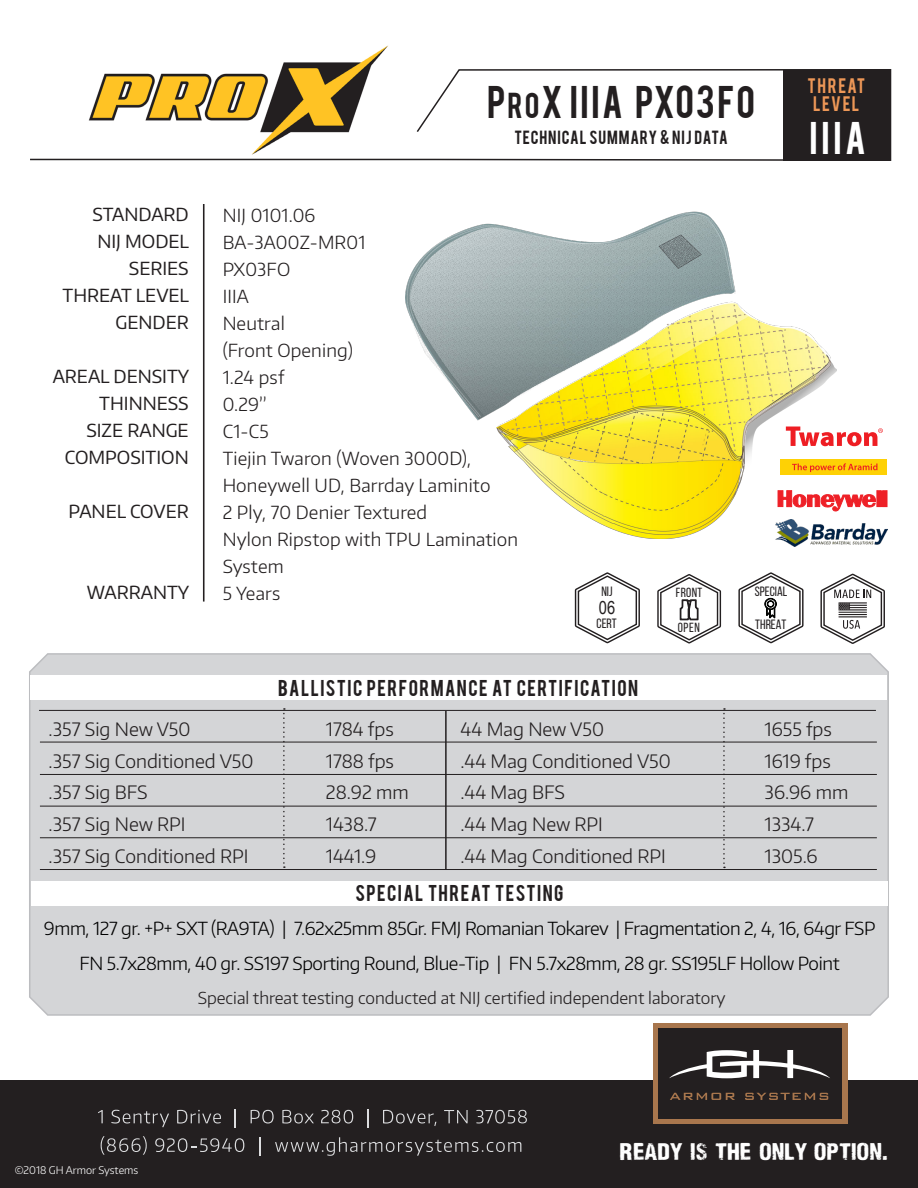
<style>
.page{position:relative;width:918px;height:1188px;background:#fff}
.page>*{position:absolute;margin:0;border:0;box-sizing:border-box;transform-origin:0 0}
.t1{font:36px "Bebas";letter-spacing:.06em;color:#231f20}
.t2{font:36px "Bebas";color:#fff}
.t3{font:22.35px "Nidex Expd";color:#fff}
.t4{font:300 18.45px "Encode Sans";color:#231f20}
.t5{font:300 18px/27px "Encode Sans";letter-spacing:.01em;color:#231f20}
.t6{font:300 18px/34.5px "Encode Sans";letter-spacing:-.02em;color:#000;text-align:center}
.t7{font:18px "Encode Sans";color:#231f20}
.t8{font:18px "Bebas";letter-spacing:.08em;color:#231f20}
.t9{font:18px "Arial Narrow";color:#231f20}
.t10{font:300 16.5px "Encode Sans";color:#231f20}
.t11{font:16.5px "Bebas";letter-spacing:.08em;color:#ed9757}
.t12{font:15px "Bebas";letter-spacing:.06em;color:#231f20}
.t13{font:13.5px "Bebas Neue";color:#231f20}
.t14{font:13.2px "Bebas Neue";letter-spacing:.02em;color:#231f20}
.t15{font:300 10.5px "Encode Sans";color:#fff}
.s1{font-size:28.35px}
</style>
<div class="page">
<img style="left:281px;top:45px;width:107px;height:23px">
<svg style="left:30px;top:68px;width:862px;height:93px"></svg>
<div style="left:0;top:1080px;width:918px;height:108px;background:#231f20"></div>
<div style="left:653px;top:1023px;width:194px;height:101px;background:#a8764d"></div>
<div style="left:658px;top:1028px;width:184px;height:91px;background:#231f20"></div>
<svg style="left:670px;top:1093px;width:65px;height:7px"></svg>
<svg style="left:745px;top:1093px;width:83px;height:7px"></svg>
<svg style="left:669px;top:1050px;width:161px;height:28px"></svg>
<svg style="left:98px;top:1110px;width:5px;height:13px"></svg>
<svg style="left:111px;top:1110px;width:58px;height:17px"></svg>
<svg style="left:177px;top:1110px;width:44px;height:14px"></svg>
<svg style="left:235px;top:1109px;width:1px;height:18px"></svg>
<svg style="left:251px;top:1110px;width:23px;height:14px"></svg>
<svg style="left:282px;top:1110px;width:32px;height:14px"></svg>
<svg style="left:321px;top:1110px;width:32px;height:14px"></svg>
<svg style="left:367px;top:1109px;width:1px;height:18px"></svg>
<svg style="left:383px;top:1110px;width:53px;height:16px"></svg>
<svg style="left:444px;top:1110px;width:24px;height:13px"></svg>
<svg style="left:476px;top:1110px;width:51px;height:14px"></svg>
<svg style="left:101px;top:1136px;width:46px;height:19px"></svg>
<svg style="left:155px;top:1138px;width:89px;height:14px"></svg>
<svg style="left:259px;top:1137px;width:2px;height:19px"></svg>
<svg style="left:275px;top:1137px;width:246px;height:19px"></svg>
<hr style="left:203px;top:204px;width:2px;height:398px;background:#231f20">
<img style="left:405px;top:212px;width:432px;height:326px">
<div style="left:29px;top:653px;width:860px;height:363px;background:#d4d5d7"></div>
<svg style="left:723px;top:708px;width:2px;height:160px"></svg>
<hr style="left:445px;top:711px;width:2px;height:159px;background:#231f20">
<svg style="left:283px;top:708px;width:2px;height:160px"></svg>
<div style="left:31px;top:881px;width:856px;height:25px;background:#fff"></div>
<div style="left:30px;top:676px;width:857px;height:24px;background:#fff"></div>
<hr style="left:40px;top:742px;width:837px;height:1px;background:#231f20">
<hr style="left:40px;top:806px;width:837px;height:1px;background:#231f20">
<hr style="left:40px;top:869px;width:837px;height:1px;background:#231f20">
<hr style="left:40px;top:774px;width:837px;height:1px;background:#231f20">
<hr style="left:40px;top:837px;width:837px;height:1px;background:#231f20">
<hr style="left:39px;top:710px;width:837px;height:1px;background:#231f20">
<svg style="left:820px;top:573px;width:65px;height:70px"></svg>
<svg style="left:738px;top:572px;width:66px;height:72px"></svg>
<div style="left:780px;top:421px;width:106px;height:54px;background:#fff"></div>
<div style="left:780px;top:459px;width:106px;height:16px;background:#fed105"></div>
<svg style="left:792px;top:463px;width:86px;height:9px"></svg>
<svg style="left:786px;top:427px;width:97px;height:19px"></svg>
<svg style="left:778px;top:491px;width:98px;height:20px"></svg>
<div style="left:877px;top:491px;width:4px;height:16px;border:1px solid #ee2027"></div>
<div style="left:883px;top:491px;width:4px;height:16px;border:1px solid #ee2027"></div>
<img style="left:775px;top:519px;width:112px;height:27px">
<svg style="left:657px;top:574px;width:64px;height:70px"></svg>
<svg style="left:574px;top:572px;width:66px;height:72px"></svg>
<p class="t7" style="left:92px;top:202px;width:98px">STANDARD</p>
<p class="t7" style="left:97px;top:229px;width:93px">NIJ MODEL</p>
<p class="t7" style="left:129px;top:256px;width:61px">SERIES</p>
<p class="t7" style="left:63px;top:283px;width:128px">THREAT LEVEL</p>
<p class="t7" style="left:116px;top:310px;width:75px">GENDER</p>
<p class="t7" style="left:53px;top:364px;width:138px">AREAL DENSITY</p>
<p class="t7" style="left:99px;top:391px;width:91px">THINNESS</p>
<p class="t7" style="left:86px;top:418px;width:104px">SIZE RANGE</p>
<p class="t7" style="left:65px;top:445px;width:125px">COMPOSITION</p>
<p class="t7" style="left:69px;top:499px;width:122px">PANEL COVER</p>
<p class="t7" style="left:87px;top:580px;width:104px">WARRANTY</p>
<p class="t1" style="left:487px;top:75px;width:269px">P<span class="s1">ro</span>X IIIA PX03FO</p>
<p class="t11" style="left:807px;top:74px;width:59px">THREAT</p>
<p class="t11" style="left:813px;top:92px;width:48px">LEVEL</p>
<p class="t2" style="left:809px;top:112px;width:58px">IIIA</p>
<p class="t12" style="left:514px;top:126px;width:215px">TECHNICAL SUMMARY &amp; NIJ DATA</p>
<p class="t5" style="left:223px;top:201px;width:94px">NIJ 0101.06</p>
<p class="t5" style="left:223px;top:228px;width:144px">BA-3A00Z-MR01</p>
<p class="t5" style="left:223px;top:255px;width:69px">PX03FO</p>
<p class="t5" style="left:223px;top:282px;width:28px">IIIA</p>
<p class="t5" style="left:223px;top:309px;width:64px">Neutral</p>
<p class="t5" style="left:223px;top:336px;width:132px">(Front Opening)</p>
<p class="t5" style="left:223px;top:363px;width:63px">1.24 psf</p>
<p class="t5" style="left:223px;top:390px;width:45px">0.29”</p>
<p class="t5" style="left:223px;top:417px;width:48px">C1-C5</p>
<p class="t5" style="left:223px;top:444px;width:250px">Tiejin Twaron (Woven 3000D),</p>
<p class="t5" style="left:223px;top:471px;width:269px">Honeywell UD, Barrday Laminito</p>
<p class="t5" style="left:223px;top:498px;width:297px">2 Ply, 70 Denier Textured<br>Nylon Ripstop with TPU Lamination<br>System</p>
<p class="t5" style="left:223px;top:579px;width:59px">5 Years</p>
<p class="t13" style="left:601px;top:584px;width:13px">NIJ</p>
<p class="t9" style="left:599px;top:594px;width:18px">06</p>
<p class="t13" style="left:597px;top:616px;width:22px">CERT</p>
<p class="t8" style="left:278px;top:675px;width:362px">BALLISTIC PERFORMANCE AT CERTIFICATION</p>
<p class="t14" style="left:676px;top:585px;width:28px">FRONT</p>
<p class="t14" style="left:678px;top:620px;width:23px">OPEN</p>
<p class="t13" style="left:755px;top:584px;width:34px">SPECIAL</p>
<p class="t13" style="left:755px;top:617px;width:33px">THREAT</p>
<p class="t4" style="left:461px;top:717px;width:145px">44 Mag New V50</p>
<p class="t4" style="left:765px;top:717px;width:69px">1655 fps</p>
<p class="t4" style="left:461px;top:749px;width:212px">.44 Mag Conditioned V50</p>
<p class="t4" style="left:765px;top:749px;width:68px">1619 fps</p>
<p class="t4" style="left:461px;top:780px;width:106px">.44 Mag BFS</p>
<p class="t4" style="left:765px;top:780px;width:85px">36.96 mm</p>
<p class="t4" style="left:461px;top:812px;width:144px">.44 Mag New RPI</p>
<p class="t4" style="left:765px;top:812px;width:51px">1334.7</p>
<p class="t4" style="left:461px;top:844px;width:207px">.44 Mag Conditioned RPI</p>
<p class="t4" style="left:765px;top:844px;width:55px">1305.6</p>
<p class="t8" style="left:355px;top:879px;width:210px">SPECIAL THREAT TESTING</p>
<p class="t6" style="left:44px;top:911px;width:833px">9mm, 127 gr. +P+ SXT (RA9TA) | 7.62x25mm 85Gr. FMJ Romanian Tokarev | Fragmentation 2, 4, 16, 64gr FSP<br>FN 5.7x28mm, 40 gr. SS197 Sporting Round, Blue-Tip | FN 5.7x28mm, 28 gr. SS195LF Hollow Point</p>
<p class="t10" style="left:198px;top:987px;width:529px">Special threat testing conducted at NIJ certified independent laboratory</p>
<p class="t4" style="left:49px;top:717px;width:143px">.357 Sig New V50</p>
<p class="t4" style="left:326px;top:717px;width:69px">1784 fps</p>
<p class="t4" style="left:49px;top:749px;width:206px">.357 Sig Conditioned V50</p>
<p class="t4" style="left:326px;top:749px;width:70px">1788 fps</p>
<p class="t4" style="left:49px;top:780px;width:101px">.357 Sig BFS</p>
<p class="t4" style="left:326px;top:780px;width:84px">28.92 mm</p>
<p class="t4" style="left:49px;top:812px;width:138px">.357 Sig New RPI</p>
<p class="t4" style="left:326px;top:812px;width:52px">1438.7</p>
<p class="t4" style="left:49px;top:844px;width:201px">.357 Sig Conditioned RPI</p>
<p class="t4" style="left:326px;top:844px;width:52px">1441.9</p>
<p class="t15" style="left:15px;top:1163px;width:125px">©2018 GH Armor Systems</p>
<p class="t3" style="left:620px;top:1138px;width:270px">READY IS THE ONLY OPTION.</p>
</div>
